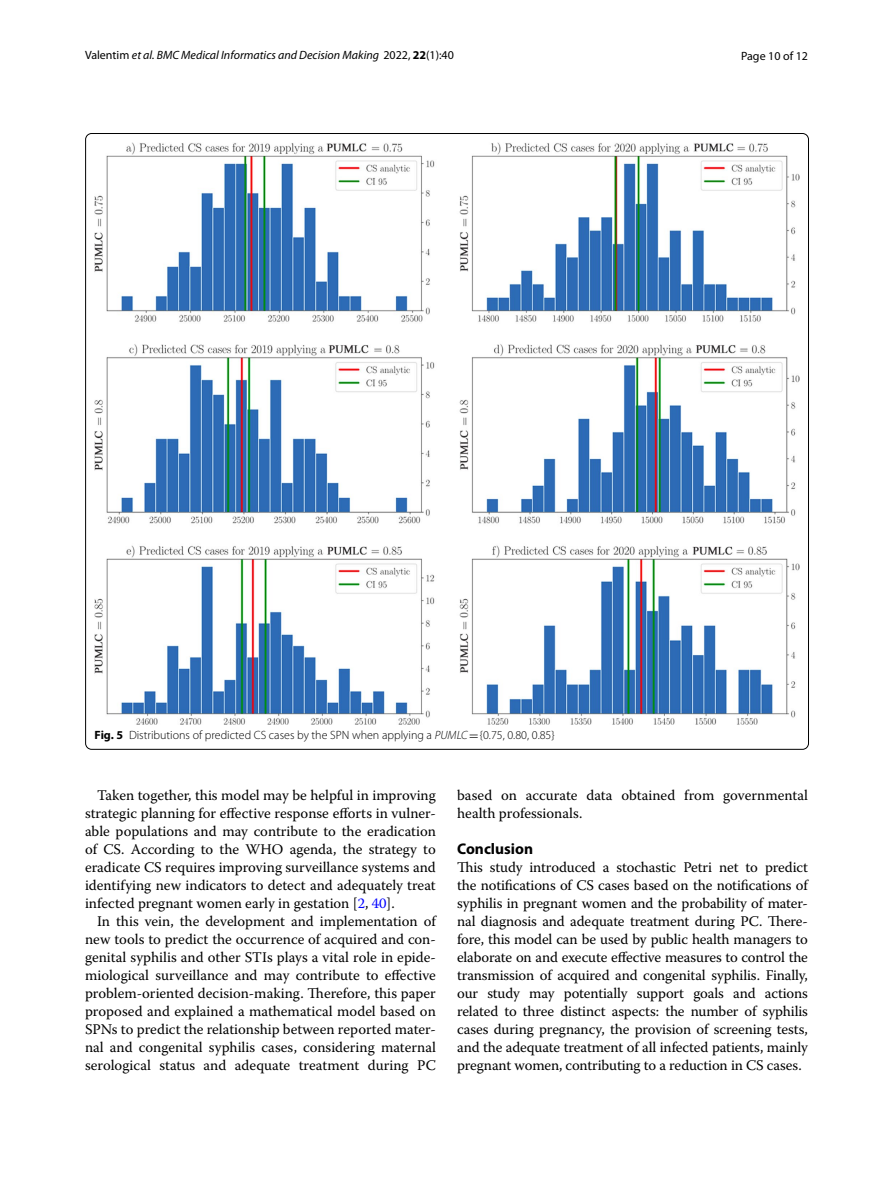
<style>
.page{position:relative;width:893px;height:1187px;background:#fff}
.page>*{position:absolute;margin:0;border:0;box-sizing:border-box;transform-origin:0 0}
.t1{font:700 15.45px "Myriad Pro";color:#000}
.t2{font:14.7px/18px "Warnock Pro";color:#000;text-align:justify}
.t3{font:300 12px "Myriad Pro";color:#000}
.t4{font:italic 12px "Myriad Pro";color:#000}
.t5{font:12px "Myriad Pro";color:#000}
.s1{font-style:normal}
.s2{font-weight:700;font-style:normal}
.s3{font-weight:700}
.s4{font-style:italic}
.s5{font-family:"MTSY";font-weight:400}
.s6{color:#00f}
</style>
<div class="page">
<img style="left:94px;top:142px;width:706px;height:582px">
<p class="t4" style="left:85px;top:48px;width:370px"><span class="s1">Valentim</span> et al. BMC Medical Informatics and Decision Making <span class="s1">2022,</span> <span class="s2">22</span><span class="s1">(1):40</span></p>
<p class="t5" style="left:741px;top:48px;width:68px">Page 10 of 12</p>
<p class="t3" style="left:95px;top:728px;width:462px"><span class="s3">Fig. 5</span> Distributions of predicted CS cases by the SPN when applying a <span class="s4">PUMLC</span><span class="s5">=</span>{0.75, 0.80, 0.85}</p>
<p class="t2" style="left:85px;top:785px;width:352px;text-indent:12px">Taken together, this model may be helpful in improving strategic planning for effective response efforts in vulner&shy;able populations and may contribute to the eradication of CS. According to the WHO agenda, the strategy to eradicate CS requires improving surveillance systems and identifying new indicators to detect and adequately treat infected pregnant women early in gestation [<span class="s6">2</span>, <span class="s6">40</span>].</p>
<p class="t2" style="left:85px;top:911px;width:352px;text-indent:12px">In this vein, the development and implementation of new tools to predict the occurrence of acquired and con&shy;genital syphilis and other STIs plays a vital role in epide&shy;miological surveillance and may contribute to effective problem-oriented decision-making. Therefore, this paper proposed and explained a mathematical model based on SPNs to predict the relationship between reported mater&shy;nal and congenital syphilis cases, considering maternal serological status and adequate treatment during PC</p>
<p class="t2" style="left:457px;top:785px;width:352px">based on accurate data obtained from governmental health professionals.</p>
<p class="t1" style="left:457px;top:838px;width:77px">Conclusion</p>
<p class="t2" style="left:457px;top:857px;width:352px">This study introduced a stochastic Petri net to predict the notifications of CS cases based on the notifications of syphilis in pregnant women and the probability of mater&shy;nal diagnosis and adequate treatment during PC. There&shy;fore, this model can be used by public health managers to elaborate on and execute effective measures to control the transmission of acquired and congenital syphilis. Finally, our study may potentially support goals and actions related to three distinct aspects: the number of syphilis cases during pregnancy, the provision of screening tests, and the adequate treatment of all infected patients, mainly pregnant women, contributing to a reduction in CS cases.</p>
</div>
